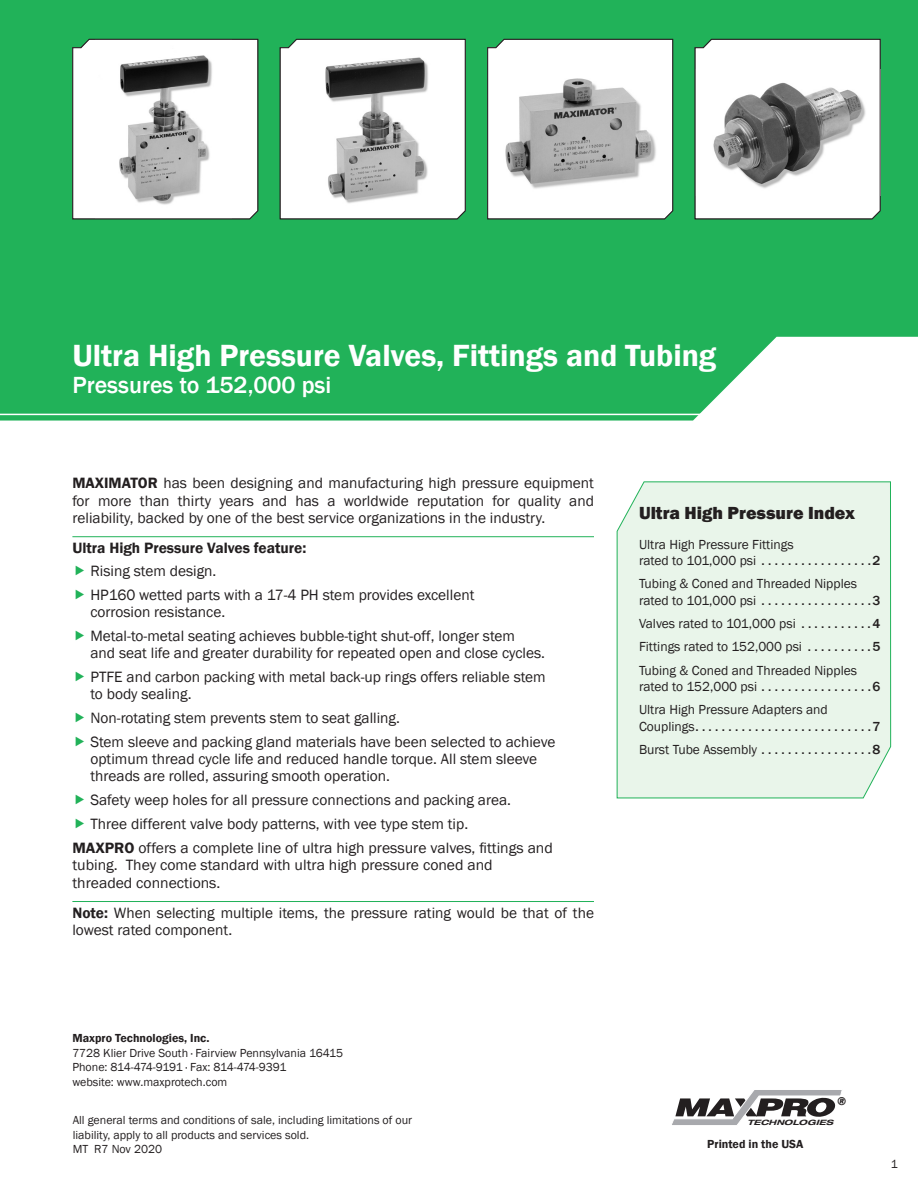
<style>
.page{position:relative;width:918px;height:1188px;background:#fff}
.page>*{position:absolute;margin:0;border:0;box-sizing:border-box;transform-origin:0 0}
.t1{font:600 31.5px "Franklin Gothic";color:#fff}
.t2{font:500 24px "Franklin Gothic";color:#fff}
.index_Title{font:800 18px "Franklin Gothic";color:#231f20}
.bulleted_List{font:15.3px/17.2px "Franklin Gothic";color:#231f20}
.Bullet_H1{font:15.3px/17.2px "Franklin Gothic";color:#231f20}
.Bullet_H1-2{font:600 15.3px "Franklin Gothic";color:#231f20}
.t3{font:13.5px/16.5px "Franklin Gothic";color:#231f20}
.t4{font:12px/14.4px "Franklin Gothic";color:#231f20}
.t5{font:600 12px "Franklin Gothic";color:#231f20}
.t6{font:italic 800 11.55px "Franklin Gothic";color:#231f20}
.t7{font:italic 700 expanded 7.35px "Helvetica Neue LT";letter-spacing:.01em;color:#231f20;scale:1.21 1}
.s1{font-weight:600}
.s2{font-weight:500}
</style>
<div class="page">
<svg style="left:672px;top:1090px;width:170px;height:35px"></svg>
<svg style="left:0;top:0;width:918px;height:421px;background:#2fb663"></svg>
<hr style="left:0;top:414px;width:797px;height:1px;background:#fff">
<div style="left:616px;top:481px;width:275px;height:318px;background:#e9f5ea"></div>
<svg style="left:72px;top:39px;width:187px;height:181px"></svg>
<svg style="left:279px;top:39px;width:187px;height:181px"></svg>
<svg style="left:487px;top:39px;width:186px;height:181px"></svg>
<svg style="left:694px;top:39px;width:187px;height:181px"></svg>
<hr style="left:72px;top:536px;width:522px;height:1px;background:#21b259">
<hr style="left:72px;top:901px;width:522px;height:1px;background:#21b259">
<p class="t1" style="left:72px;top:336px;width:645px">Ultra High Pressure Valves, Fittings and Tubing</p>
<p class="t2" style="left:72px;top:370px;width:260px">Pressures to 152,000 psi</p>
<p class="bulleted_List" style="left:72px;top:475px;width:523px;text-align:justify"><span class="s1">MAXIMATOR</span> has been designing and manufacturing high pressure equipment for more than thirty years and has a worldwide reputation for quality and reliability, backed by one of the best service organizations in the industry.</p>
<p class="Bullet_H1-2" style="left:72px;top:539px;width:236px">Ultra High Pressure Valves feature:</p>
<p class="bulleted_List" style="left:90px;top:563px;width:127px">Rising stem design.</p>
<p class="bulleted_List" style="left:90px;top:587px;width:386px">HP160 wetted parts with a 17-4 PH stem provides excellent corrosion resistance.</p>
<p class="bulleted_List" style="left:90px;top:628px;width:456px">Metal-to-metal seating achieves bubble-tight shut-off, longer stem<br>and seat life and greater durability for repeated open and close cycles.</p>
<p class="bulleted_List" style="left:90px;top:669px;width:457px">PTFE and carbon packing with metal back-up rings offers reliable stem to body sealing.</p>
<p class="bulleted_List" style="left:90px;top:710px;width:311px">Non-rotating stem prevents stem to seat galling.</p>
<p class="bulleted_List" style="left:90px;top:733px;width:466px">Stem sleeve and packing gland materials have been selected to achieve optimum thread cycle life and reduced handle torque. All stem sleeve threads are rolled, assuring smooth operation.</p>
<p class="bulleted_List" style="left:90px;top:792px;width:422px">Safety weep holes for all pressure connections and packing area.</p>
<p class="bulleted_List" style="left:90px;top:815px;width:379px">Three different valve body patterns, with vee type stem tip.</p>
<p class="bulleted_List" style="left:72px;top:840px;width:482px"><span class="s1">MAXPRO</span> offers a complete line of ultra high pressure valves, fittings and tubing. They come standard with ultra high pressure coned and threaded connections.</p>
<p class="Bullet_H1" style="left:72px;top:905px;width:523px"><span class="s1">Note:</span> When selecting multiple items, the pressure rating would be that of the lowest rated component.</p>
<p class="index_Title" style="left:639px;top:501px;width:218px">Ultra High Pressure Index</p>
<p class="t3" style="left:639px;top:536px;width:243px">Ultra High Pressure Fittings<br>rated to 101,000 psi <span class="s2">. . . . . . . . . . . . . . . . 2</span></p>
<p class="t3" style="left:639px;top:576px;width:243px">Tubing &amp; Coned and Threaded Nipples rated to 101,000 psi <span class="s2">. . . . . . . . . . . . . . . . 3</span></p>
<p class="t3" style="left:639px;top:616px;width:243px">Valves rated to 101,000 psi <span class="s2">. . . . . . . . . . 4</span></p>
<p class="t3" style="left:639px;top:639px;width:243px">Fittings rated to 152,000 psi <span class="s2">. . . . . . . . . 5</span></p>
<p class="t3" style="left:639px;top:662px;width:243px">Tubing &amp; Coned and Threaded Nipples rated to 152,000 psi <span class="s2">. . . . . . . . . . . . . . . . 6</span></p>
<p class="t3" style="left:639px;top:702px;width:243px">Ultra High Pressure Adapters and<br>Couplings <span class="s2">. . . . . . . . . . . . . . . . . . . . . . . . . . 7</span></p>
<p class="t3" style="left:639px;top:742px;width:243px">Burst Tube Assembly <span class="s2">. . . . . . . . . . . . . . . . 8</span></p>
<p class="t5" style="left:72px;top:1031px;width:139px">Maxpro Technologies, Inc.</p>
<p class="t4" style="left:72px;top:1046px;width:272px">7728 Klier Drive South · Fairview Pennsylvania 16415<br>Phone: 814-474-9191 · Fax: 814-474-9391<br>website: www.maxprotech.com</p>
<p class="t4" style="left:73px;top:1113px;width:341px">All general terms and conditions of sale, including limitations of our liability, apply to all products and services sold.<br>MT R7 Nov 2020</p>
<p class="t6" style="left:837px;top:1094px;width:10px">®</p>
<p class="t7" style="left:747px;top:1118px;width:73px">TECHNOLOGIES</p>
<p class="t5" style="left:707px;top:1137px;width:98px">Printed in the USA</p>
<p class="t4" style="left:891px;top:1157px;width:9px">1</p>
</div>
